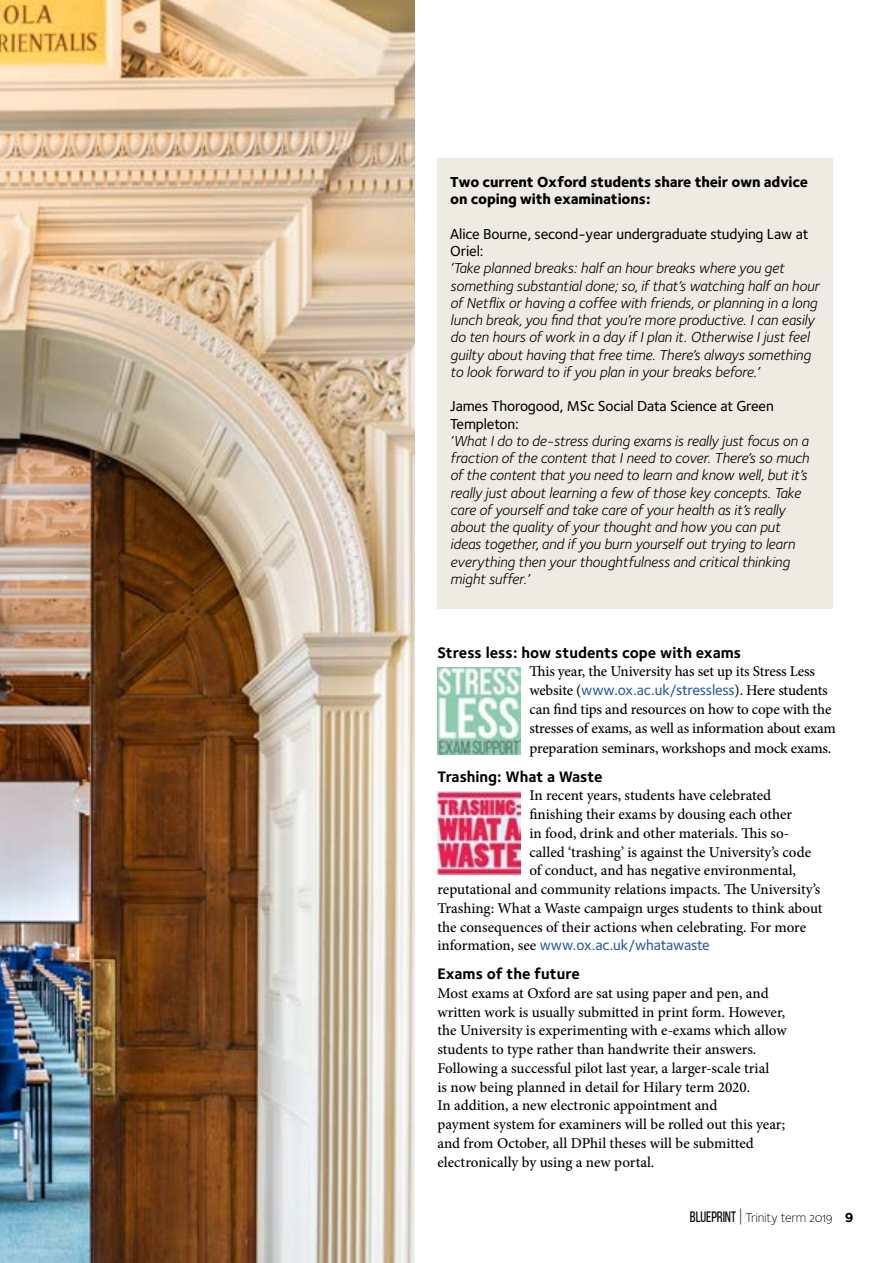
<style>
.page{position:relative;width:893px;height:1263px;background:#fff}
.page>*{position:absolute;margin:0;border:0;box-sizing:border-box;transform-origin:0 0}
.t1{font:700 15.75px "Foundry Sterling";color:#000}
.t2{font:500 15px/18.8px "Minion Pro";letter-spacing:-.005em;color:#000}
.t3{font:italic 15px/17.2px "Foundry Sterling";letter-spacing:-.01em;color:#000}
.t4{font:500 15px/17.2px "Foundry Sterling";letter-spacing:-.01em;color:#000}
.t5{font:500 15px "Foundry Sterling";letter-spacing:-.01em;color:#275b9b}
.t6{font:800 15px/17.2px "Foundry Sterling";letter-spacing:-.01em;color:#000}
.t7{font:13.5px "Foundry Sterling Light OSF";letter-spacing:-.01em;color:#000}
.s1{font-family:"Minion Pro";color:#000}
.s2{font-family:"Bebas Neue";font-size:15px}
.s3{font-family:"Foundry Sterling";font-weight:300;font-size:20.25px}
.s4{font-family:"Foundry Sterling";font-weight:800}
</style>
<div class="page">
<img style="left:0;top:0;width:415px;height:1263px">
<div style="left:437px;top:159px;width:396px;height:450px;background:#eeebe2"></div>
<img style="left:437px;top:792px;width:84px;height:82px">
<img style="left:437px;top:668px;width:84px;height:87px">
<p class="t6" style="left:450px;top:173px;width:359px">Two current Oxford students share their own advice on coping with examinations:</p>
<p class="t4" style="left:450px;top:225px;width:360px">Alice Bourne, second-year undergraduate studying Law at<br>Oriel:</p>
<p class="t3" style="left:450px;top:259px;width:371px">‘Take planned breaks: half an hour breaks where you get something substantial done; so, if that’s watching half an hour of Netflix or having a coffee with friends, or planning in a long lunch break, you find that you’re more productive. I can easily do ten hours of work in a day if I plan it. Otherwise I just feel guilty about having that free time. There’s always something to look forward to if you plan in your breaks before.’</p>
<p class="t4" style="left:450px;top:397px;width:325px">James Thorogood, MSc Social Data Science at Green<br>Templeton:</p>
<p class="t3" style="left:450px;top:432px;width:360px">‘What I do to de-stress during exams is really just focus on a fraction of the content that I need to cover. There’s so much of the content that you need to learn and know well, but it’s really just about learning a few of those key concepts. Take care of yourself and take care of your health as it’s really about the quality of your thought and how you can put ideas together, and if you burn yourself out trying to learn everything then your thoughtfulness and critical thinking might suffer.’</p>
<p class="t1" style="left:437px;top:641px;width:305px">Stress less: how students cope with exams</p>
<p class="t2" style="left:529px;top:662px;width:287px">This year, the University has set up its Stress Less</p>
<p class="t5" style="left:529px;top:679px;width:300px"><span class="s1">website (</span>www.ox.ac.uk/stressless<span class="s1">). Here students</span></p>
<p class="t2" style="left:529px;top:700px;width:308px">can find tips and resources on how to cope with the stresses of exams, as well as information about exam</p>
<p class="t2" style="left:529px;top:739px;width:303px">preparation seminars, workshops and mock exams.</p>
<p class="t1" style="left:437px;top:765px;width:167px">Trashing: What a Waste</p>
<p class="t2" style="left:529px;top:786px;width:243px">In recent years, students have celebrated</p>
<p class="t2" style="left:529px;top:805px;width:264px">finishing their exams by dousing each other</p>
<p class="t2" style="left:529px;top:824px;width:261px">in food, drink and other materials. This so-</p>
<p class="t2" style="left:529px;top:842px;width:283px">called ‘trashing’ is against the University’s code</p>
<p class="t2" style="left:529px;top:861px;width:268px">of conduct, and has negative environmental,</p>
<p class="t2" style="left:437px;top:880px;width:384px">reputational and community relations impacts. The University’s</p>
<p class="t2" style="left:437px;top:899px;width:386px">Trashing: What a Waste campaign urges students to think about</p>
<p class="t2" style="left:437px;top:917px;width:370px">the consequences of their actions when celebrating. For more</p>
<p class="t5" style="left:437px;top:935px;width:274px"><span class="s1">information, see</span> www.ox.ac.uk/whatawaste</p>
<p class="t1" style="left:437px;top:963px;width:144px">Exams of the future</p>
<p class="t2" style="left:437px;top:984px;width:351px">Most exams at Oxford are sat using paper and pen, and written work is usually submitted in print form. However, the University is experimenting with e-exams which allow students to type rather than handwrite their answers.<br>Following a successful pilot last year, a larger-scale trial<br>is now being planned in detail for Hilary term 2020.<br>In addition, a new electronic appointment and<br>payment system for examiners will be rolled out this year; and from October, all DPhil theses will be submitted electronically by using a new portal.</p>
<p class="t7" style="left:690px;top:1208px;width:165px"><span class="s2">BLUEPRINT</span> <span class="s3">|</span> Trinity term 2019 <span class="s4">9</span></p>
</div>
